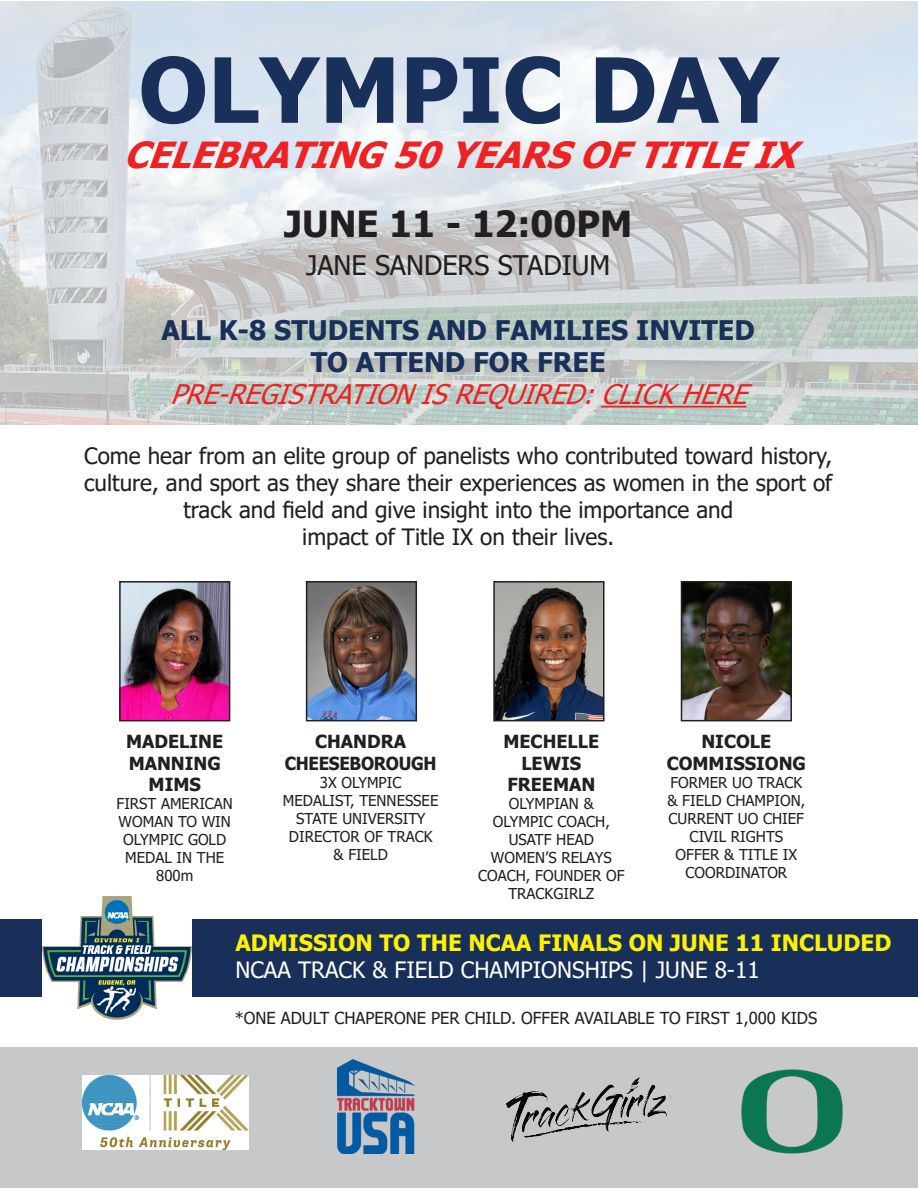
<style>
.page{position:relative;width:918px;height:1188px;background:#fff}
.page>*{position:absolute;margin:0;border:0;box-sizing:border-box;transform-origin:0 0}
.t1{font:700 90px "Tahoma";color:#18305a}
.t2{font:italic 700 36px "Tahoma";color:#ee2123}
.t3{font:700 36px "Tahoma";color:#231f20}
.t4{font:700 27px "Tahoma";color:#18305a}
.t5{font:italic 27px "Tahoma";color:#ee2123}
.t6{font:27px "Tahoma";color:#231f20}
.t7{font:22.5px/27px "Tahoma";color:#231f20}
.t8{font:700 22.5px "Tahoma";color:#fff101}
.t9{font:22.5px "Tahoma";color:#fff}
.t10{font:700 18px/21.6px "Tahoma";color:#231f20;text-align:center}
.t11{font:700 18px/21.6px "Tahoma";letter-spacing:-.02em;color:#231f20;text-align:center}
.t12{font:16.5px "Tahoma";color:#231f20}
.t13{font:15px/18px "Tahoma";color:#231f20;text-align:center}
</style>
<div class="page">
<div style="left:0;top:1047px;width:918px;height:141px;background:#c7c8ca"></div>
<img style="left:0;top:1px;width:917px;height:424px">
<div style="left:0;top:919px;width:918px;height:78px;background:#172f59"></div>
<img style="left:43px;top:897px;width:149px;height:123px">
<img style="left:338px;top:1060px;width:76px;height:93px">
<img style="left:507px;top:1077px;width:166px;height:65px">
<img style="left:82px;top:1076px;width:166px;height:74px">
<hr style="left:601px;top:406px;width:145px;height:2px;background:#ee2123">
<img style="left:496px;top:584px;width:106px;height:134px">
<div style="left:493px;top:581px;width:112px;height:140px;border:2px solid #231f20"></div>
<img style="left:684px;top:584px;width:105px;height:134px">
<div style="left:681px;top:581px;width:111px;height:140px;border:2px solid #231f20"></div>
<img style="left:309px;top:584px;width:105px;height:134px">
<div style="left:306px;top:581px;width:111px;height:140px;border:2px solid #231f20"></div>
<img style="left:122px;top:584px;width:105px;height:134px">
<div style="left:119px;top:581px;width:111px;height:140px;border:2px solid #231f20"></div>
<img style="left:741px;top:1069px;width:102px;height:85px">
<p class="t1" style="left:139px;top:27px;width:642px">OLYMPIC DAY</p>
<p class="t2" style="left:123px;top:130px;width:693px">CELEBRATING50YEARSOFTITLEIX</p>
<p class="t3" style="left:284px;top:199px;width:350px">JUNE 11 - 12:00PM</p>
<p class="t6" style="left:306px;top:247px;width:306px">JANE SANDERS STADIUM</p>
<p class="t4" style="left:161px;top:311px;width:595px">ALL K-8 STUDENTS AND FAMILIES INVITED</p>
<p class="t4" style="left:311px;top:343px;width:297px">TO ATTEND FOR FREE</p>
<p class="t5" style="left:170px;top:377px;width:592px">PRE-REGISTRATIONISREQUIRED:CLICKHERE</p>
<p class="t7" style="left:84px;top:443px;width:750px">Come hear from an elite group of panelists who contributed toward history, culture, and sport as they share their experiences as women in the sport of</p>
<p class="t7" style="left:183px;top:497px;width:551px">track and field and give insight into the importance and</p>
<p class="t7" style="left:302px;top:524px;width:314px">impact of Title IX on their lives.</p>
<p class="t10" style="left:126px;top:732px;width:99px">MADELINE<br>MANNING<br>MIMS</p>
<p class="t13" style="left:117px;top:796px;width:118px">FIRST AMERICAN<br>WOMAN TO WIN<br>OLYMPIC GOLD<br>MEDAL IN THE<br>800m</p>
<p class="t11" style="left:285px;top:732px;width:153px">CHANDRA<br>CHEESEBOROUGH</p>
<p class="t13" style="left:320px;top:774px;width:83px">3X OLYMPIC</p>
<p class="t13" style="left:283px;top:792px;width:157px">MEDALIST, TENNESSEE<br>STATE UNIVERSITY<br>DIRECTOR OF TRACK &amp; FIELD</p>
<p class="t10" style="left:504px;top:732px;width:97px">MECHELLE<br>LEWIS</p>
<p class="t10" style="left:507px;top:775px;width:89px">FREEMAN</p>
<p class="t13" style="left:509px;top:796px;width:86px">OLYMPIAN &amp;</p>
<p class="t13" style="left:493px;top:814px;width:119px">OLYMPIC COACH,<br>USATF HEAD</p>
<p class="t13" style="left:478px;top:850px;width:148px">WOMEN’S RELAYS<br>COACH, FOUNDER OF<br>TRACKGIRLZ</p>
<p class="t10" style="left:701px;top:732px;width:71px">NICOLE</p>
<p class="t10" style="left:667px;top:753px;width:141px">COMMISSIONG</p>
<p class="t13" style="left:668px;top:774px;width:139px">FORMER UO TRACK &amp; FIELD CHAMPION,<br>CURRENT UO CHIEF<br>CIVIL RIGHTS<br>OFFER &amp; TITLE IX<br>COORDINATOR</p>
<p class="t8" style="left:235px;top:927px;width:658px">ADMISSION TO THE NCAA FINALS ON JUNE 11 INCLUDED</p>
<p class="t9" style="left:235px;top:955px;width:526px">NCAA TRACK &amp; FIELD CHAMPIONSHIPS | JUNE 8-11</p>
<p class="t12" style="left:235px;top:1007px;width:584px">*ONE ADULT CHAPERONE PER CHILD. OFFER AVAILABLE TO FIRST 1,000 KIDS</p>
</div>
